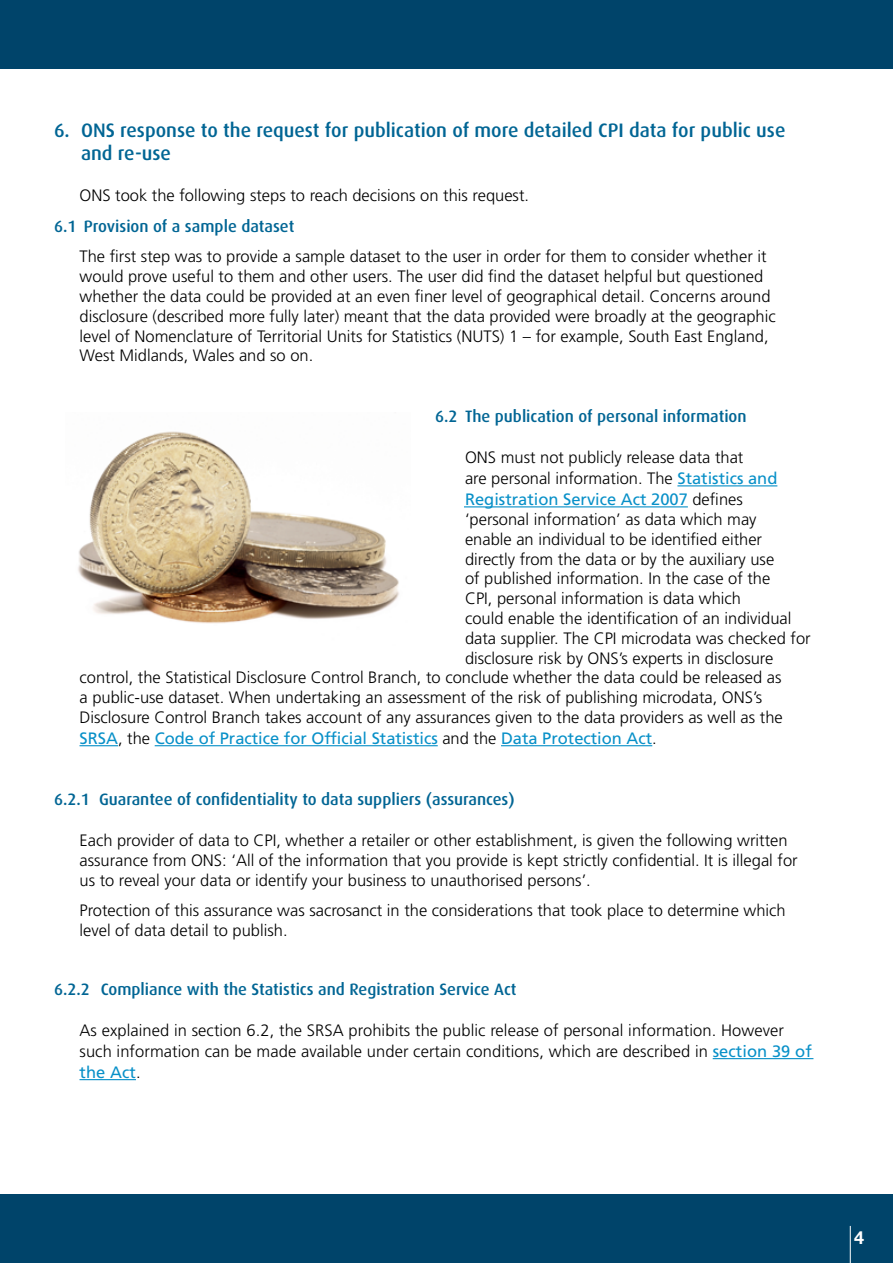
<style>
.page{position:relative;width:893px;height:1263px;background:#fff}
.page>*{position:absolute;margin:0;border:0;box-sizing:border-box;transform-origin:0 0}
.t1{font:500 19.5px/23.4px "Dax";color:#006594}
.t2{font:700 18px "Helvetica Neue";color:#fff}
.t3{font:300 16.5px/19.8px "Frutiger";color:#000}
.t4{font:500 16.5px "Dax";color:#006594}
.t5{font:16.5px "Frutiger";color:#0890c8}
.s1{font-weight:400;color:#0890c8}
.s2{font-weight:300;color:#000}
</style>
<div class="page">
<div style="left:0;top:1195px;width:893px;height:68px;background:#00446a"></div>
<div style="left:0;top:0;width:893px;height:69px;background:#00446a"></div>
<hr style="left:850px;top:1226px;width:1px;height:37px;background:#fff">
<hr style="left:677px;top:485px;width:100px;height:1px;background:#0890c8">
<hr style="left:435px;top:506px;width:253px;height:1px;background:#0890c8">
<hr style="left:80px;top:745px;width:38px;height:1px;background:#0890c8">
<hr style="left:155px;top:745px;width:283px;height:1px;background:#0890c8">
<hr style="left:501px;top:745px;width:151px;height:1px;background:#0890c8">
<hr style="left:713px;top:1058px;width:100px;height:1px;background:#0890c8">
<hr style="left:80px;top:1079px;width:56px;height:1px;background:#0890c8">
<img style="left:78px;top:431px;width:321px;height:193px">
<div style="left:411px;top:488px;width:52px;height:35px;background:#fff"></div>
<p class="t1" style="left:81px;top:119px;width:706px;text-indent:-27px">6. ONS response to the request for publication of more detailed CPI data for public use and re-use</p>
<p class="t3" style="left:80px;top:186px;width:451px">ONS took the following steps to reach decisions on this request.</p>
<p class="t4" style="left:54px;top:217px;width:242px">6.1 Provision of a sample dataset</p>
<p class="t3" style="left:80px;top:247px;width:698px">The first step was to provide a sample dataset to the user in order for them to consider whether it would prove useful to them and other users. The user did find the dataset helpful but questioned whether the data could be provided at an even finer level of geographical detail. Concerns around disclosure (described more fully later) meant that the data provided were broadly at the geographic level of Nomenclature of Territorial Units for Statistics (NUTS) 1 – for example, South East England, West Midlands, Wales and so on.</p>
<p class="t4" style="left:435px;top:407px;width:313px">6.2 The publication of personal information</p>
<p class="t3" style="left:465px;top:448px;width:280px">ONS must not publicly release data that</p>
<p class="t3" style="left:465px;top:469px;width:314px">are personal information. The <span class="s1">Statistics and</span></p>
<p class="t5" style="left:465px;top:490px;width:279px">Registration Service Act 2007 <span class="s2">defines</span></p>
<p class="t3" style="left:465px;top:510px;width:293px">‘personal information’ as data which may</p>
<p class="t3" style="left:465px;top:529px;width:299px">enable an individual to be identified either</p>
<p class="t3" style="left:465px;top:549px;width:311px">directly from the data or by the auxiliary use</p>
<p class="t3" style="left:465px;top:569px;width:307px">of published information. In the case of the</p>
<p class="t3" style="left:465px;top:589px;width:277px">CPI, personal information is data which</p>
<p class="t3" style="left:465px;top:609px;width:328px">could enable the identification of an individual</p>
<p class="t3" style="left:465px;top:628px;width:347px">data supplier. The CPI microdata was checked for</p>
<p class="t3" style="left:465px;top:648px;width:310px">disclosure risk by ONS’s experts in disclosure</p>
<p class="t3" style="left:80px;top:668px;width:703px">control, the Statistical Disclosure Control Branch, to conclude whether the data could be released as</p>
<p class="t3" style="left:80px;top:688px;width:684px">a public-use dataset. When undertaking an assessment of the risk of publishing microdata, ONS’s</p>
<p class="t3" style="left:80px;top:708px;width:705px">Disclosure Control Branch takes account of any assurances given to the data providers as well as the</p>
<p class="t5" style="left:80px;top:729px;width:579px">SRSA<span class="s2">, the</span> Code of Practice for Official Statistics <span class="s2">and the</span> Data Protection Act<span class="s2">.</span></p>
<p class="t4" style="left:54px;top:790px;width:462px">6.2.1 Guarantee of confidentiality to data suppliers (assurances)</p>
<p class="t3" style="left:80px;top:831px;width:720px">Each provider of data to CPI, whether a retailer or other establishment, is given the following written assurance from ONS: ‘All of the information that you provide is kept strictly confidential. It is illegal for us to reveal your data or identify your business to unauthorised persons’.</p>
<p class="t3" style="left:80px;top:901px;width:708px">Protection of this assurance was sacrosanct in the considerations that took place to determine which level of data detail to publish.</p>
<p class="t4" style="left:54px;top:980px;width:464px">6.2.2 Compliance with the Statistics and Registration Service Act</p>
<p class="t3" style="left:80px;top:1020px;width:734px;line-height:21px">As explained in section 6.2, the SRSA prohibits the public release of personal information. However such information can be made available under certain conditions, which are described in <span class="s1">section 39 of the Act</span>.</p>
<p class="t2" style="left:854px;top:1221px;width:12px">4</p>
</div>
